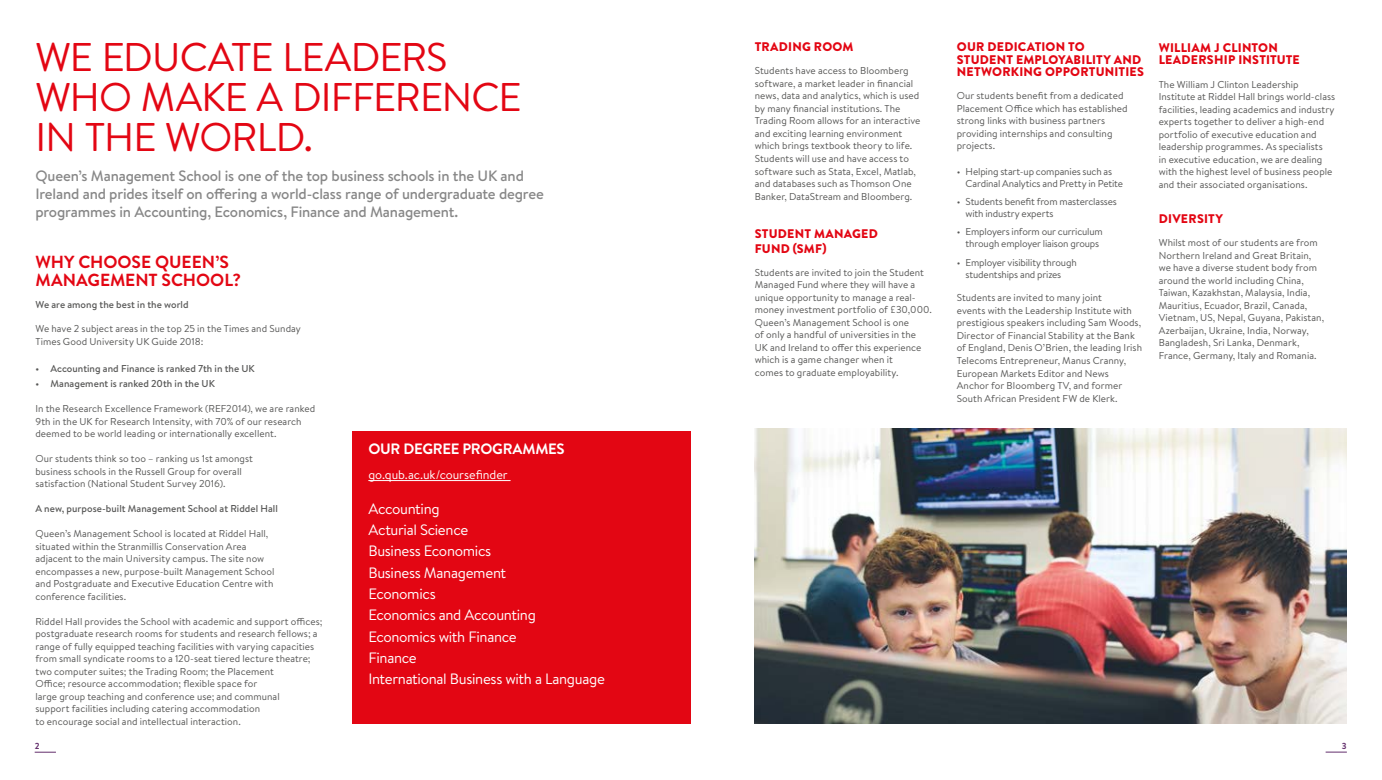
<style>
.page{position:relative;width:1382px;height:780px;background:#fff}
.page>*{position:absolute;margin:0;border:0;box-sizing:border-box;transform-origin:0 0}
.t1{font:40px/40px "Brandon Text";letter-spacing:-.02em;color:#e30613}
.t2{font:700 17.5px/17.5px "Brandon Text";color:#e30613}
.t3{font:500 15px/17.5px "Brandon Text";letter-spacing:-.01em;color:#878787}
.t4{font:15px/21.2px "Brandon Text";letter-spacing:-.02em;color:#fff}
.t5{font:700 15px "Brandon Text";letter-spacing:-.02em;color:#fff}
.t6{font:900 12.5px/12.5px "Brandon Text";letter-spacing:.02em;color:#e30613}
.t7{font:12.5px "Brandon Text";letter-spacing:-.005em;color:#fff}
.t8{font:10px/12.5px "Brandon Text";letter-spacing:.005em;color:#575756}
.t9{font:10px/12.5px "Brandon Text";letter-spacing:-.015em;color:#575756}
.t10{font:500 10px "Brandon Text";letter-spacing:.005em;color:#575756}
.t11{font:700 8.75px "Brandon Text";color:#632f6c}
</style>
<div class="page">
<img style="left:755px;top:428px;width:591px;height:295px">
<div style="left:353px;top:431px;width:338px;height:292px;background:#e30613"></div>
<hr style="left:368px;top:480px;width:143px;height:1px;background:#fff">
<svg style="left:35px;top:751px;width:21px;height:1px"></svg>
<svg style="left:1326px;top:751px;width:21px;height:1px"></svg>
<h1 class="t1" style="left:35px;top:36px;width:488px">WE EDUCATE LEADERS<br>WHO MAKE A DIFFERENCE<br>IN THE WORLD.</h1>
<h3 class="t3" style="left:35px;top:167px;width:510px">Queen’s Management School is one of the top business schools in the UK and<br>Ireland and prides itself on offering a world-class range of undergraduate degree programmes in Accounting, Economics, Finance and Management.</h3>
<h2 class="t2" style="left:36px;top:253px;width:207px">WHY CHOOSE QUEEN’S<br>MANAGEMENT SCHOOL?</h2>
<p class="t10" style="left:35px;top:298px;width:155px">We are among the best in the world</p>
<p class="t8" style="left:35px;top:322px;width:267px">We have 2 subject areas in the top 25 in the Times and Sunday<br>Times Good University UK Guide 2018:</p>
<p class="t10" style="left:35px;top:361px;width:221px">• Accounting and Finance is ranked 7th in the UK</p>
<p class="t10" style="left:35px;top:376px;width:181px">• Management is ranked 20th in the UK</p>
<p class="t8" style="left:35px;top:402px;width:281px">In the Research Excellence Framework (REF2014), we are ranked<br>9th in the UK for Research Intensity, with 70% of our research deemed to be world leading or internationally excellent.</p>
<p class="t8" style="left:35px;top:452px;width:219px">Our students think so too – ranking us 1st amongst business schools in the Russell Group for overall satisfaction (National Student Survey 2016).</p>
<p class="t10" style="left:35px;top:501px;width:244px">A new, purpose-built Management School at Riddel Hall</p>
<p class="t8" style="left:35px;top:527px;width:240px">Queen’s Management School is located at Riddel Hall, situated within the Stranmillis Conservation Area adjacent to the main University campus. The site now encompasses a new, purpose-built Management School and Postgraduate and Executive Education Centre with conference facilities.</p>
<p class="t8" style="left:35px;top:614px;width:289px">Riddel Hall provides the School with academic and support offices; postgraduate research rooms for students and research fellows; a range of fully equipped teaching facilities with varying capacities from small syndicate rooms to a 120-seat tiered lecture theatre; two computer suites; the Trading Room; the Placement<br>Office; resource accommodation; flexible space for<br>large group teaching and conference use; and communal<br>support facilities including catering accommodation<br>to encourage social and intellectual interaction.</p>
<h3 class="t5" style="left:368px;top:438px;width:198px">OUR DEGREE PROGRAMMES</h3>
<p class="t7" style="left:368px;top:466px;width:141px">go.qub.ac.uk/coursefinder</p>
<h3 class="t4" style="left:368px;top:497px;width:238px">Accounting<br>Acturial Science<br>Business Economics<br>Business Management<br>Economics<br>Economics and Accounting<br>Economics with Finance<br>Finance<br>International Business with a Language</h3>
<p class="t6" style="left:755px;top:40px;width:100px">TRADING ROOM</p>
<p class="t8" style="left:755px;top:64px;width:167px">Students have access to Bloomberg software, a market leader in financial news, data and analytics, which is used by many financial institutions. The Trading Room allows for an interactive and exciting learning environment which brings textbook theory to life.<br>Students will use and have access to software such as Stata, Excel, Matlab, and databases such as Thomson One Banker, DataStream and Bloomberg.</p>
<p class="t6" style="left:755px;top:225px;width:125px;line-height:15px">STUDENT MANAGED<br>FUND (SMF)</p>
<p class="t8" style="left:755px;top:266px;width:179px">Students are invited to join the Student Managed Fund where they will have a unique opportunity to manage a real&shy;money investment portfolio of £30,000.<br>Queen’s Management School is one<br>of only a handful of universities in the<br>UK and Ireland to offer this experience which is a game changer when it<br>comes to graduate employability.</p>
<p class="t6" style="left:957px;top:40px;width:189px">OUR DEDICATION TO<br>STUDENT EMPLOYABILITY AND<br>NETWORKING OPPORTUNITIES</p>
<p class="t8" style="left:957px;top:89px;width:172px">Our students benefit from a dedicated<br>Placement Office which has established strong links with business partners providing internships and consulting projects.</p>
<p class="t9" style="left:966px;top:164px;width:159px;text-indent:-9px">• Helping start-up companies such as<br>Cardinal Analytics and Pretty in Petite</p>
<p class="t9" style="left:966px;top:194px;width:153px;text-indent:-9px">• Students benefit from masterclasses with industry experts</p>
<p class="t9" style="left:957px;top:224px;width:148px;text-align:center">• Employers inform our curriculum through employer liaison groups</p>
<p class="t9" style="left:966px;top:256px;width:113px;text-indent:-9px">• Employer visibility through studentships and prizes</p>
<p class="t8" style="left:957px;top:291px;width:187px">Students are invited to many joint<br>events with the Leadership Institute with prestigious speakers including Sam Woods, Director of Financial Stability at the Bank of England, Denis O’Brien, the leading Irish Telecoms Entrepreneur, Manus Cranny, European Markets Editor and News Anchor for Bloomberg TV, and former South African President FW de Klerk.</p>
<p class="t6" style="left:1159px;top:41px;width:142px">WILLIAM J CLINTON<br>LEADERSHIP INSTITUTE</p>
<p class="t8" style="left:1159px;top:77px;width:178px">The William J Clinton Leadership Institute at Riddel Hall brings world-class facilities, leading academics and industry experts together to deliver a high-end portfolio of executive education and leadership programmes. As specialists<br>in executive education, we are dealing with the highest level of business people and their associated organisations.</p>
<p class="t6" style="left:1159px;top:212px;width:66px">DIVERSITY</p>
<p class="t8" style="left:1159px;top:236px;width:167px">Whilst most of our students are from Northern Ireland and Great Britain, we have a diverse student body from around the world including China, Taiwan, Kazakhstan, Malaysia, India, Mauritius, Ecuador, Brazil, Canada, Vietnam, US, Nepal, Guyana, Pakistan, Azerbaijan, Ukraine, India, Norway, Bangladesh, Sri Lanka, Denmark, France, Germany, Italy and Romania.</p>
<p class="t11" style="left:35px;top:739px;width:6px">2</p>
<p class="t11" style="left:1342px;top:739px;width:6px">3</p>
</div>
